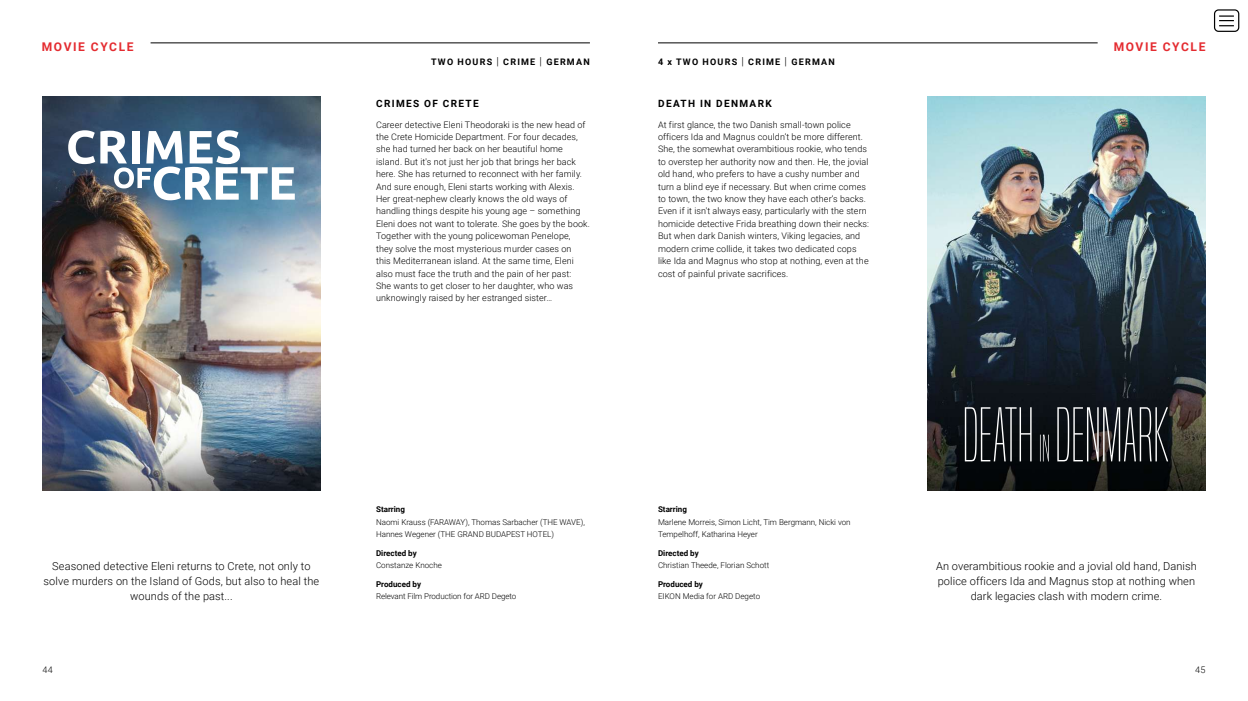
<style>
.page{position:relative;width:1248px;height:701px;background:#fff}
.page>*{position:absolute;margin:0;border:0;box-sizing:border-box;transform-origin:0 0}
.t1{font:700 12px "Roboto";letter-spacing:.135em;color:#e42b30}
.t2{font:300 11px/15px "Roboto";letter-spacing:.01em;color:#000;text-align:center}
.t3{font:700 10px "Roboto";letter-spacing:.135em;color:#000}
.t4{font:300 9px/12.4px "Roboto";letter-spacing:.01em;color:#000}
.t5{font:700 9px "Roboto";letter-spacing:.135em;color:#000}
.t6{font:300 8px/12.4px "Roboto";color:#000}
.t7{font:700 8px "Roboto";color:#000}
.s1{font-weight:300;font-size:11px}
</style>
<div class="page">
<img style="left:927px;top:96px;width:278px;height:394px">
<svg style="left:964px;top:407px;width:203px;height:54px"></svg>
<img style="left:43px;top:96px;width:277px;height:394px">
<svg style="left:68px;top:130px;width:227px;height:70px"></svg>
<hr style="left:658px;top:43px;width:439px;height:1px;background:#000">
<hr style="left:150px;top:43px;width:440px;height:1px;background:#000">
<svg style="left:1219px;top:15px;width:14px;height:11px"></svg>
<div style="left:1213px;top:9px;width:26px;height:23px;border:1px solid #000;border-radius:4px"></div>
<h1 class="t1" style="left:42px;top:38px;width:93px">MOVIE CYCLE</h1>
<h1 class="t1" style="left:1113px;top:39px;width:93px">MOVIE CYCLE</h1>
<p class="t5" style="left:431px;top:56px;width:160px">TWO HOURS <span class="s1">|</span> CRIME <span class="s1">|</span> GERMAN</p>
<p class="t3" style="left:376px;top:96px;width:104px">CRIMES OF CRETE</p>
<p class="t4" style="left:376px;top:118px;width:215px">Career detective Eleni Theodoraki is the new head of the Crete Homicide Department. For four decades, she had turned her back on her beautiful home island. But it's not just her job that brings her back here. She has returned to reconnect with her family.<br>And sure enough, Eleni starts working with Alexis.<br>Her great-nephew clearly knows the old ways of handling things despite his young age – something Eleni does not want to tolerate. She goes by the book.<br>Together with the young policewoman Penelope,<br>they solve the most mysterious murder cases on<br>this Mediterranean island. At the same time, Eleni also must face the truth and the pain of her past:<br>She wants to get closer to her daughter, who was unknowingly raised by her estranged sister…</p>
<p class="t5" style="left:658px;top:56px;width:178px">4 x TWO HOURS <span class="s1">|</span> CRIME <span class="s1">|</span> GERMAN</p>
<p class="t3" style="left:658px;top:96px;width:115px">DEATH IN DENMARK</p>
<p class="t4" style="left:658px;top:118px;width:213px">At first glance, the two Danish small-town police officers Ida and Magnus couldn’t be more different.<br>She, the somewhat overambitious rookie, who tends to overstep her authority now and then. He, the jovial old hand, who prefers to have a cushy number and turn a blind eye if necessary. But when crime comes to town, the two know they have each other’s backs.<br>Even if it isn't always easy, particularly with the stern homicide detective Frida breathing down their necks:<br>But when dark Danish winters, Viking legacies, and modern crime collide, it takes two dedicated cops like Ida and Magnus who stop at nothing, even at the cost of painful private sacrifices.</p>
<p class="t2" style="left:44px;top:557px;width:277px">Seasoned detective Eleni returns to Crete, not only to solve murders on the Island of Gods, but also to heal the wounds of the past...</p>
<p class="t7" style="left:376px;top:503px;width:30px">Starring</p>
<p class="t6" style="left:376px;top:515px;width:210px">Naomi Krauss (FARAWAY), Thomas Sarbacher (THE WAVE),<br>Hannes Wegener (THE GRAND BUDAPEST HOTEL)</p>
<p class="t7" style="left:376px;top:547px;width:42px">Directed by</p>
<p class="t6" style="left:376px;top:558px;width:67px">Constanze Knoche</p>
<p class="t7" style="left:376px;top:578px;width:46px">Produced by</p>
<p class="t6" style="left:376px;top:589px;width:142px">Relevant Film Production for ARD Degeto</p>
<p class="t7" style="left:658px;top:503px;width:30px">Starring</p>
<p class="t6" style="left:658px;top:515px;width:194px">Marlene Morreis, Simon Licht, Tim Bergmann, Nicki von<br>Tempelhoff, Katharina Heyer</p>
<p class="t7" style="left:658px;top:547px;width:42px">Directed by</p>
<p class="t6" style="left:658px;top:558px;width:113px">Christian Theede, Florian Schott</p>
<p class="t7" style="left:658px;top:578px;width:46px">Produced by</p>
<p class="t6" style="left:658px;top:589px;width:104px">EIKON Media for ARD Degeto</p>
<p class="t2" style="left:935px;top:557px;width:262px">An overambitious rookie and a jovial old hand, Danish police officers Ida and Magnus stop at nothing when dark legacies clash with modern crime.</p>
<p class="t4" style="left:43px;top:662px;width:12px">44</p>
<p class="t4" style="left:1194px;top:662px;width:12px">45</p>
</div>
